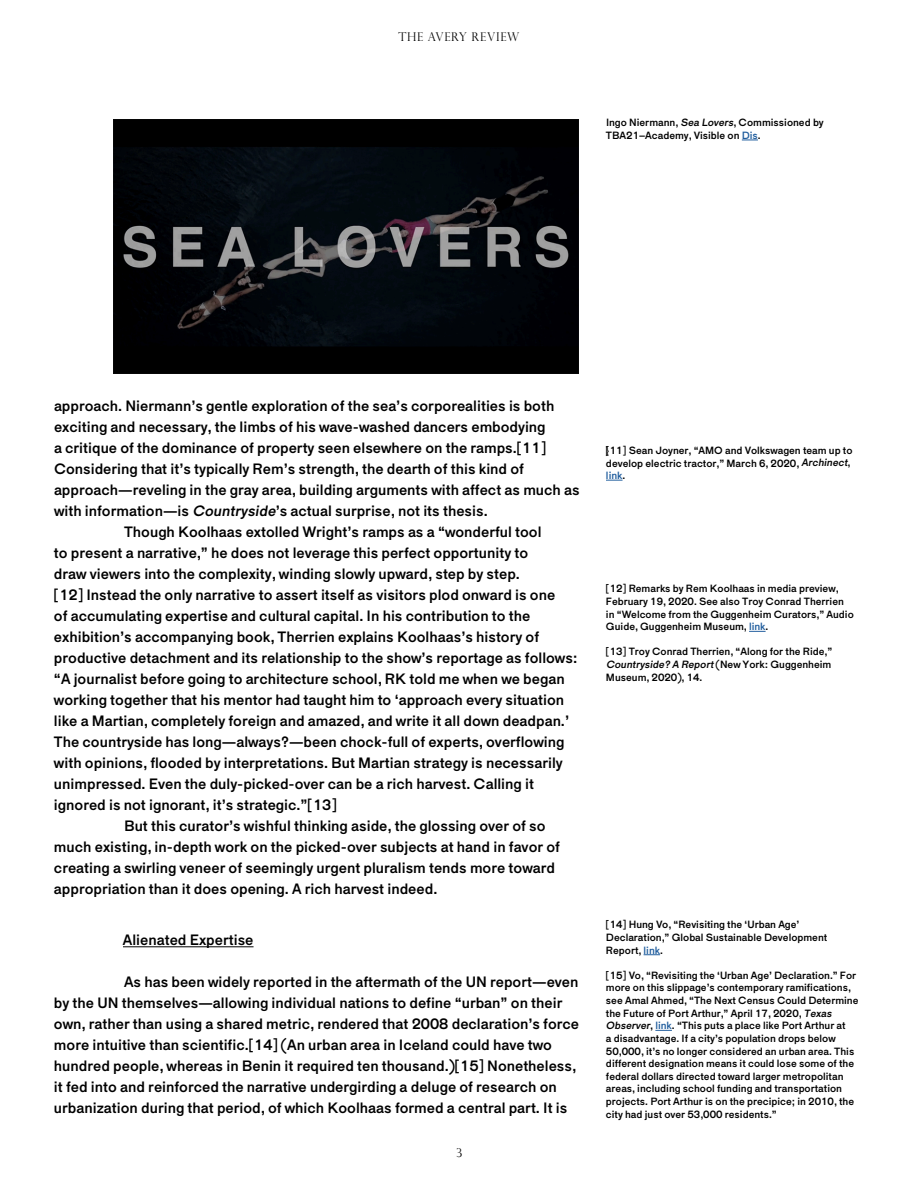
<style>
.page{position:relative;width:918px;height:1188px;background:#fff}
.page>*{position:absolute;margin:0;border:0;box-sizing:border-box;transform-origin:0 0}
.t1{font:15px/21px "Maria Pro";color:#000}
.t2{font:300 12px "Perpetua Titling MT Std";letter-spacing:.06em;color:#000}
.t3{font:10.5px/12.6px "Maria Pro";color:#000}
.s1{font-style:italic}
.s2{color:#215e9e}
</style>
<div class="page">
<svg style="left:742px;top:140px;width:16px;height:1px"></svg>
<svg style="left:606px;top:480px;width:17px;height:1px"></svg>
<svg style="left:749px;top:631px;width:17px;height:1px"></svg>
<svg style="left:644px;top:954px;width:16px;height:1px"></svg>
<svg style="left:655px;top:1030px;width:17px;height:1px"></svg>
<hr style="left:123px;top:946px;width:131px;height:1px;background:#000">
<img style="left:113px;top:120px;width:465px;height:253px">
<p class="t2" style="left:399px;top:30px;width:122px">THE AVERY REVIEW</p>
<p class="t3" style="left:606px;top:116px;width:219px">Ingo Niermann, <span class="s1">Sea Lovers</span>, Commissioned by<br>TBA21–Academy, Visible on <span class="s2">Dis</span>.</p>
<p class="t1" style="left:54px;top:395px;width:502px">approach. Niermann’s gentle exploration of the sea’s corporealities is both</p>
<p class="t1" style="left:54px;top:416px;width:493px">exciting and necessary, the limbs of his wave-washed dancers embodying</p>
<p class="t1" style="left:54px;top:437px;width:494px">a critique of the dominance of property seen elsewhere on the ramps.[11]</p>
<p class="t1" style="left:54px;top:458px;width:471px">Considering that it’s typically Rem’s strength, the dearth of this kind of</p>
<p class="t1" style="left:54px;top:479px;width:527px">approach—reveling in the gray area, building arguments with affect as much as</p>
<p class="t1" style="left:54px;top:500px;width:435px">with information—is <span class="s1">Countryside</span>’s actual surprise, not its thesis.</p>
<p class="t1" style="left:124px;top:521px;width:419px">Though Koolhaas extolled Wright’s ramps as a “wonderful tool</p>
<p class="t1" style="left:54px;top:542px;width:476px">to present a narrative,” he does not leverage this perfect opportunity to</p>
<p class="t1" style="left:54px;top:563px;width:467px">draw viewers into the complexity, winding slowly upward, step by step.</p>
<p class="t1" style="left:54px;top:584px;width:503px">[12] Instead the only narrative to assert itself as visitors plod onward is one</p>
<p class="t1" style="left:54px;top:605px;width:478px">of accumulating expertise and cultural capital. In his contribution to the</p>
<p class="t1" style="left:54px;top:626px;width:487px">exhibition’s accompanying book, Therrien explains Koolhaas’s history of</p>
<p class="t1" style="left:54px;top:647px;width:525px">productive detachment and its relationship to the show’s reportage as follows:</p>
<p class="t1" style="left:54px;top:668px;width:512px">“A journalist before going to architecture school, RK told me when we began</p>
<p class="t1" style="left:54px;top:689px;width:512px">working together that his mentor had taught him to ‘approach every situation</p>
<p class="t1" style="left:54px;top:710px;width:517px">like a Martian, completely foreign and amazed, and write it all down deadpan.’</p>
<p class="t1" style="left:54px;top:731px;width:512px">The countryside has long—always?—been chock-full of experts, overflowing</p>
<p class="t1" style="left:54px;top:752px;width:510px">with opinions, flooded by interpretations. But Martian strategy is necessarily</p>
<p class="t1" style="left:54px;top:773px;width:482px">unimpressed. Even the duly-picked-over can be a rich harvest. Calling it</p>
<p class="t1" style="left:54px;top:794px;width:284px">ignored is not ignorant, it’s strategic.”[13]</p>
<p class="t1" style="left:124px;top:815px;width:423px">But this curator’s wishful thinking aside, the glossing over of so</p>
<p class="t1" style="left:54px;top:836px;width:507px">much existing, in-depth work on the picked-over subjects at hand in favor of</p>
<p class="t1" style="left:54px;top:857px;width:503px">creating a swirling veneer of seemingly urgent pluralism tends more toward</p>
<p class="t1" style="left:54px;top:878px;width:385px">appropriation than it does opening. A rich harvest indeed.</p>
<p class="t1" style="left:123px;top:930px;width:132px">Alienated Expertise</p>
<p class="t1" style="left:54px;top:972px;width:527px;text-indent:70px">As has been widely reported in the aftermath of the UN report—even by the UN themselves—allowing individual nations to define “urban” on their own, rather than using a shared metric, rendered that 2008 declaration’s force more intuitive than scientific.[14] (An urban area in Iceland could have two hundred people, whereas in Benin it required ten thousand.)[15] Nonetheless, it fed into and reinforced the narrative undergirding a deluge of research on urbanization during that period, of which Koolhaas formed a central part. It is</p>
<p class="t2" style="left:456px;top:1146px;width:7px">3</p>
<p class="t3" style="left:606px;top:444px;width:248px">[11] Sean Joyner, “AMO and Volkswagen team up to develop electric tractor,” March 6, 2020, <span class="s1">Archinect</span>, <span class="s2">link</span>.</p>
<p class="t3" style="left:606px;top:583px;width:249px">[12] Remarks by Rem Koolhaas in media preview, February 19, 2020. See also Troy Conrad Therrien in “Welcome from the Guggenheim Curators,” Audio Guide, Guggenheim Museum, <span class="s2">link</span>.</p>
<p class="t3" style="left:606px;top:646px;width:228px;text-align:justify">[13] Troy Conrad Therrien, “Along for the Ride,” <span class="s1">Countryside? A Report</span>(New York: Guggenheim Museum, 2020), 14.</p>
<p class="t3" style="left:606px;top:919px;width:223px">[14] Hung Vo, “Revisiting the ‘Urban Age’<br>Declaration,” Global Sustainable Development<br>Report, <span class="s2">link</span>.</p>
<p class="t3" style="left:606px;top:969px;width:254px">[15] Vo, “Revisiting the ‘Urban Age’ Declaration.” For more on this slippage’s contemporary ramifications, see Amal Ahmed, “The Next Census Could Determine the Future of Port Arthur,” April 17, 2020, <span class="s1">Texas Observer</span>, <span class="s2">link</span>. “This puts a place like Port Arthur at<br>a disadvantage. If a city’s population drops below 50,000, it’s no longer considered an urban area. This different designation means it could lose some of the federal dollars directed toward larger metropolitan areas, including school funding and transportation projects. Port Arthur is on the precipice; in 2010, the city had just over 53,000 residents.”</p>
</div>
